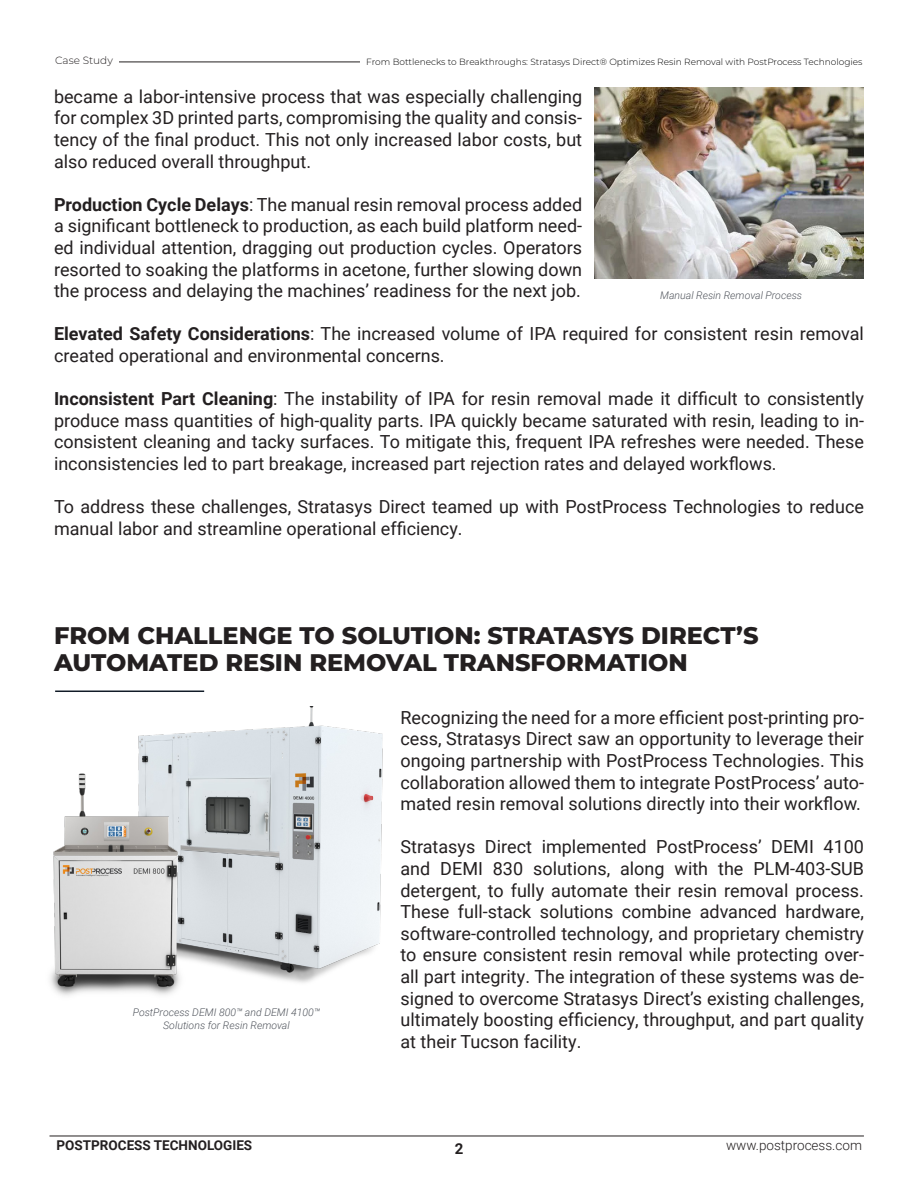
<style>
.page{position:relative;width:918px;height:1188px;background:#fff}
.page>*{position:absolute;margin:0;border:0;box-sizing:border-box;transform-origin:0 0}
.t1{font:800 24px/27px "Montserrat";color:#231f20}
.t2{font:18px/21.6px "Roboto";color:#231f20;text-align:justify}
.t3{font:700 15px "Roboto";color:#231f20}
.t4{font:700 13.5px "Roboto";color:#231f20}
.t5{font:300 13.5px "Roboto";color:#231f20}
.t6{font:italic 300 10.5px "Roboto";color:#51555d}
.t7{font:300 10.5px "Montserrat";color:#231f20}
.t8{font:300 9px "Montserrat";color:#000}
.s1{font-weight:700}
</style>
<div class="page">
<hr style="left:50px;top:1136px;width:814px;height:1px;background:#231f20">
<hr style="left:119px;top:62px;width:241px;height:1px;background:#231f20">
<hr style="left:55px;top:691px;width:149px;height:1px;background:#111b27">
<img style="left:594px;top:87px;width:270px;height:192px">
<img style="left:138px;top:706px;width:245px;height:277px">
<img style="left:50px;top:748px;width:154px;height:248px">
<p class="t7" style="left:55px;top:53px;width:59px">Case Study</p>
<p class="t8" style="left:366px;top:56px;width:498px">From Bottlenecks to Breakthroughs: Stratasys Direct® Optimizes Resin Removal with PostProcess Technologies</p>
<p class="t2" style="left:54px;top:85px;width:530px">became a labor-intensive process that was especially challenging for complex 3D printed parts, compromising the quality and consis&shy;tency of the final product. This not only increased labor costs, but also reduced overall throughput.</p>
<p class="t2" style="left:54px;top:193px;width:530px"><span class="s1">Production Cycle Delays</span>: The manual resin removal process added a significant bottleneck to production, as each build platform need&shy;ed individual attention, dragging out production cycles. Operators resorted to soaking the platforms in acetone, further slowing down the process and delaying the machines’ readiness for the next job.</p>
<p class="t2" style="left:54px;top:323px;width:812px"><span class="s1">Elevated Safety Considerations</span>: The increased volume of IPA required for consistent resin removal created operational and environmental concerns.</p>
<p class="t2" style="left:54px;top:387px;width:812px"><span class="s1">Inconsistent Part Cleaning</span>: The instability of IPA for resin removal made it difficult to consistently produce mass quantities of high-quality parts. IPA quickly became saturated with resin, leading to in&shy;consistent cleaning and tacky surfaces. To mitigate this, frequent IPA refreshes were needed. These inconsistencies led to part breakage, increased part rejection rates and delayed workflows.</p>
<p class="t2" style="left:54px;top:495px;width:811px">To address these challenges, Stratasys Direct teamed up with PostProcess Technologies to reduce manual labor and streamline operational efficiency.</p>
<p class="t6" style="left:660px;top:288px;width:143px">Manual Resin Removal Process</p>
<p class="t1" style="left:54px;top:621px;width:706px">FROM CHALLENGE TO SOLUTION: STRATASYS DIRECT’S<br>AUTOMATED RESIN REMOVAL TRANSFORMATION</p>
<p class="t2" style="left:400px;top:706px;width:465px">Recognizing the need for a more efficient post-printing pro&shy;cess, Stratasys Direct saw an opportunity to leverage their ongoing partnership with PostProcess Technologies. This collaboration allowed them to integrate PostProcess’ auto&shy;mated resin removal solutions directly into their workflow.</p>
<p class="t2" style="left:400px;top:836px;width:465px">Stratasys Direct implemented PostProcess’ DEMI 4100 and DEMI 830 solutions, along with the PLM-403-SUB detergent, to fully automate their resin removal process.<br>These full-stack solutions combine advanced hardware, software-controlled technology, and proprietary chemistry to ensure consistent resin removal while protecting over&shy;all part integrity. The integration of these systems was de&shy;signed to overcome Stratasys Direct’s existing challenges, ultimately boosting efficiency, throughput, and part quality at their Tucson facility.</p>
<p class="t6" style="left:133px;top:1005px;width:189px">PostProcess DEMI 800™ and DEMI 4100™</p>
<p class="t6" style="left:163px;top:1018px;width:128px">Solutions for Resin Removal</p>
<p class="t4" style="left:57px;top:1136px;width:197px">POSTPROCESS TECHNOLOGIES</p>
<p class="t5" style="left:726px;top:1136px;width:137px">www.postprocess.com</p>
<p class="t3" style="left:455px;top:1138px;width:10px">2</p>
</div>
